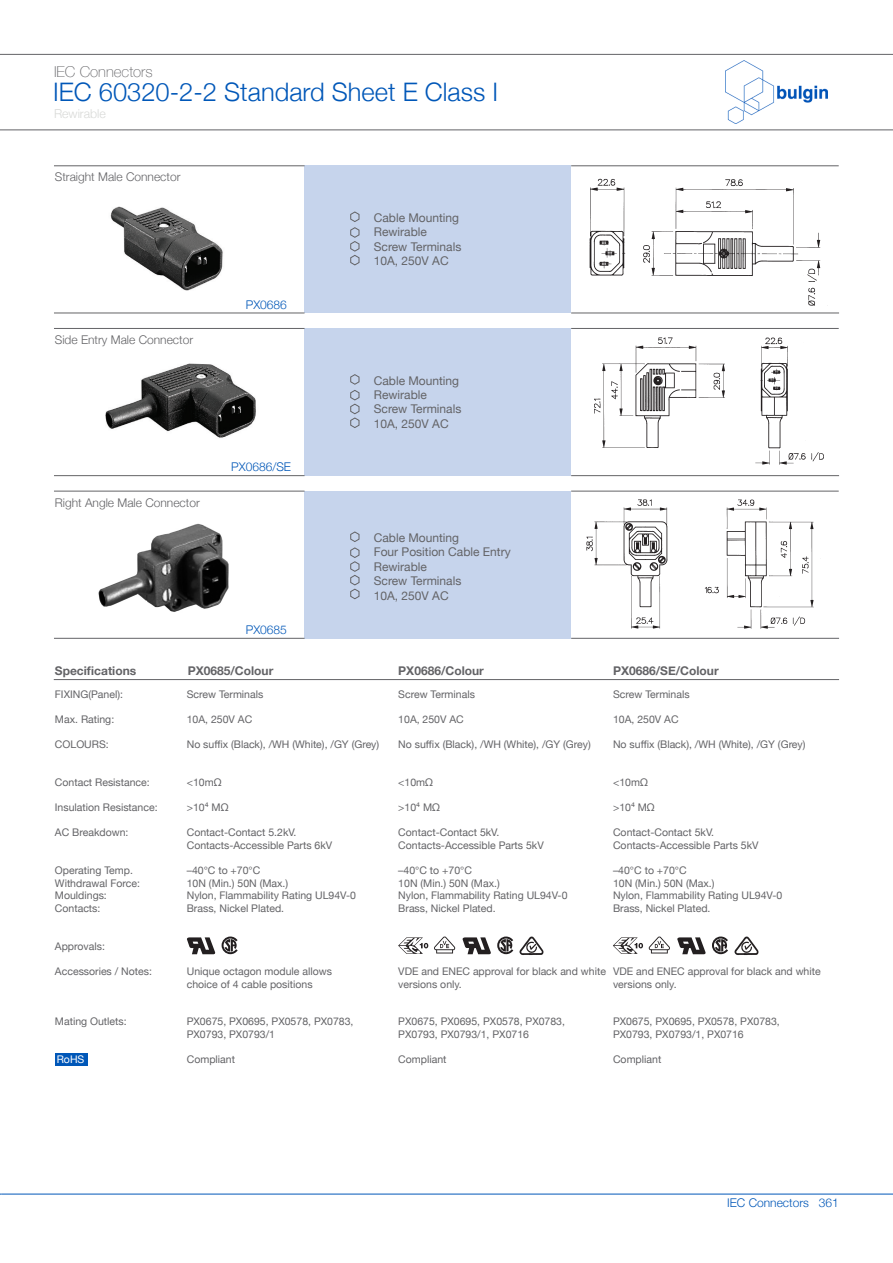
<style>
.page{position:relative;width:893px;height:1263px;background:#fff}
.page>*{position:absolute;margin:0;border:0;box-sizing:border-box;transform-origin:0 0}
.t1{font:300 25.5px "Helvetica Neue";color:#0057b8}
.t2{font:100 15px "Helvetica Neue";color:#636366}
.t3{font:300 12.3px "Helvetica Neue";color:#d8d9d7}
.t4{font:12px "Helvetica Neue";color:#636366}
.t5{font:300 12px "Helvetica Neue";color:#636366}
.t6{font:700 12px "Helvetica Neue";color:#636366}
.t7{font:300 12px "Helvetica Neue";color:#0057b8}
.t8{font:10.5px/12.6px "Helvetica Neue";color:#636366}
.t9{font:10.5px "Helvetica Neue";color:#fff}
</style>
<div class="page">
<hr style="left:1px;top:1194px;width:892px;height:1px;background:#0057b8">
<img style="left:726px;top:61px;width:101px;height:63px">
<hr style="left:0;top:54px;width:893px;height:1px;background:#636366">
<hr style="left:0;top:129px;width:893px;height:1px;background:#636366">
<img style="left:105px;top:363px;width:151px;height:75px">
<img style="left:72px;top:206px;width:184px;height:107px">
<div style="left:305px;top:165px;width:266px;height:148px;background:#c6d4ec"></div>
<div style="left:305px;top:328px;width:266px;height:148px;background:#c6d4ec"></div>
<hr style="left:571px;top:165px;width:268px;height:1px;background:#636366">
<hr style="left:571px;top:328px;width:268px;height:1px;background:#636366">
<hr style="left:54px;top:313px;width:251px;height:1px;background:#636366">
<hr style="left:54px;top:475px;width:251px;height:1px;background:#636366">
<hr style="left:571px;top:313px;width:268px;height:1px;background:#636366">
<hr style="left:571px;top:475px;width:268px;height:1px;background:#636366">
<hr style="left:54px;top:165px;width:251px;height:1px;background:#636366">
<hr style="left:54px;top:328px;width:251px;height:1px;background:#636366">
<svg style="left:350px;top:211px;width:10px;height:55px"></svg>
<svg style="left:350px;top:374px;width:10px;height:54px"></svg>
<div style="left:55px;top:1053px;width:32px;height:12px;background:#0057b8"></div>
<hr style="left:54px;top:679px;width:785px;height:1px;background:#636366">
<img style="left:589px;top:178px;width:239px;height:128px">
<img style="left:594px;top:337px;width:230px;height:128px">
<svg style="left:222px;top:936px;width:16px;height:18px"></svg>
<svg style="left:187px;top:937px;width:29px;height:17px"></svg>
<svg style="left:712px;top:936px;width:16px;height:18px"></svg>
<svg style="left:398px;top:937px;width:30px;height:17px"></svg>
<svg style="left:613px;top:937px;width:30px;height:17px"></svg>
<svg style="left:436px;top:952px;width:17px;height:1px"></svg>
<svg style="left:434px;top:936px;width:21px;height:16px"></svg>
<svg style="left:651px;top:952px;width:17px;height:1px"></svg>
<svg style="left:649px;top:936px;width:21px;height:16px"></svg>
<svg style="left:462px;top:936px;width:51px;height:18px"></svg>
<svg style="left:677px;top:937px;width:29px;height:17px"></svg>
<img style="left:520px;top:937px;width:24px;height:18px">
<img style="left:734px;top:937px;width:25px;height:18px">
<img style="left:98px;top:523px;width:131px;height:89px">
<div style="left:305px;top:491px;width:266px;height:148px;background:#c6d4ec"></div>
<hr style="left:571px;top:491px;width:268px;height:1px;background:#636366">
<hr style="left:54px;top:638px;width:251px;height:1px;background:#636366">
<hr style="left:571px;top:638px;width:268px;height:1px;background:#636366">
<hr style="left:54px;top:491px;width:251px;height:1px;background:#636366">
<svg style="left:350px;top:531px;width:10px;height:69px"></svg>
<img style="left:586px;top:499px;width:228px;height:130px">
<p class="t2" style="left:54px;top:60px;width:100px">IEC Connectors</p>
<p class="t1" style="left:53px;top:72px;width:446px">IEC 60320-2-2 Standard Sheet E Class I</p>
<p class="t3" style="left:54px;top:104px;width:53px">Rewirable</p>
<p class="t5" style="left:55px;top:167px;width:127px">Straight Male Connector</p>
<p class="t5" style="left:55px;top:330px;width:140px">Side Entry Male Connector</p>
<p class="t7" style="left:246px;top:295px;width:43px">PX0686</p>
<p class="t5" style="left:55px;top:493px;width:147px">Right Angle Male Connector</p>
<p class="t7" style="left:231px;top:457px;width:61px">PX0686/SE</p>
<p class="t7" style="left:246px;top:620px;width:43px">PX0685</p>
<p class="t4" style="left:374px;top:209px;width:87px">Cable Mounting</p>
<p class="t4" style="left:374px;top:223px;width:55px">Rewirable</p>
<p class="t4" style="left:374px;top:238px;width:89px">Screw Terminals</p>
<p class="t4" style="left:374px;top:252px;width:76px">10A, 250V AC</p>
<p class="t4" style="left:374px;top:372px;width:87px">Cable Mounting</p>
<p class="t4" style="left:374px;top:386px;width:55px">Rewirable</p>
<p class="t4" style="left:374px;top:400px;width:89px">Screw Terminals</p>
<p class="t4" style="left:374px;top:415px;width:76px">10A, 250V AC</p>
<p class="t4" style="left:374px;top:529px;width:87px">Cable Mounting</p>
<p class="t4" style="left:374px;top:543px;width:138px">Four Position Cable Entry</p>
<p class="t4" style="left:374px;top:558px;width:55px">Rewirable</p>
<p class="t4" style="left:374px;top:572px;width:89px">Screw Terminals</p>
<p class="t4" style="left:374px;top:587px;width:76px">10A, 250V AC</p>
<p class="t6" style="left:55px;top:661px;width:83px">Specifications</p>
<p class="t8" style="left:55px;top:688px;width:70px">FIXING(Panel):</p>
<p class="t8" style="left:55px;top:713px;width:61px">Max. Rating:</p>
<p class="t8" style="left:55px;top:739px;width:55px">COLOURS:</p>
<p class="t8" style="left:55px;top:776px;width:96px">Contact Resistance:</p>
<p class="t8" style="left:55px;top:802px;width:104px">Insulation Resistance:</p>
<p class="t8" style="left:55px;top:827px;width:75px">AC Breakdown:</p>
<p class="t8" style="left:55px;top:865px;width:80px">Operating Temp.</p>
<p class="t8" style="left:55px;top:877px;width:86px">Withdrawal Force:</p>
<p class="t8" style="left:55px;top:890px;width:53px">Mouldings:</p>
<p class="t8" style="left:55px;top:902px;width:47px">Contacts:</p>
<p class="t8" style="left:55px;top:940px;width:51px">Approvals:</p>
<p class="t8" style="left:55px;top:965px;width:99px">Accessories / Notes:</p>
<p class="t8" style="left:55px;top:1016px;width:73px">Mating Outlets:</p>
<p class="t9" style="left:57px;top:1052px;width:29px">RoHS</p>
<p class="t6" style="left:188px;top:661px;width:87px">PX0685/Colour</p>
<p class="t6" style="left:398px;top:661px;width:87px">PX0686/Colour</p>
<p class="t6" style="left:613px;top:661px;width:107px">PX0686/SE/Colour</p>
<p class="t8" style="left:398px;top:688px;width:78px">Screw Terminals</p>
<p class="t8" style="left:398px;top:713px;width:67px">10A, 250V AC</p>
<p class="t8" style="left:398px;top:739px;width:194px">No suffix (Black), /WH (White), /GY (Grey)</p>
<p class="t8" style="left:398px;top:776px;width:36px">&lt;10mΩ</p>
<p class="t8" style="left:398px;top:802px;width:43px">&gt;10⁴ MΩ</p>
<p class="t8" style="left:398px;top:827px;width:102px">Contact-Contact 5kV.</p>
<p class="t8" style="left:398px;top:839px;width:147px">Contacts-Accessible Parts 5kV</p>
<p class="t8" style="left:398px;top:865px;width:75px">–40°C to +70°C</p>
<p class="t8" style="left:398px;top:877px;width:103px">10N (Min.) 50N (Max.)</p>
<p class="t8" style="left:398px;top:890px;width:171px">Nylon, Flammability Rating UL94V-0</p>
<p class="t8" style="left:398px;top:902px;width:99px">Brass, Nickel Plated.</p>
<p class="t8" style="left:187px;top:688px;width:78px">Screw Terminals</p>
<p class="t8" style="left:187px;top:713px;width:67px">10A, 250V AC</p>
<p class="t8" style="left:187px;top:739px;width:194px">No suffix (Black), /WH (White), /GY (Grey)</p>
<p class="t8" style="left:187px;top:776px;width:36px">&lt;10mΩ</p>
<p class="t8" style="left:187px;top:802px;width:43px">&gt;10⁴ MΩ</p>
<p class="t8" style="left:187px;top:827px;width:111px">Contact-Contact 5.2kV.</p>
<p class="t8" style="left:187px;top:839px;width:147px">Contacts-Accessible Parts 6kV</p>
<p class="t8" style="left:187px;top:865px;width:75px">–40°C to +70°C</p>
<p class="t8" style="left:187px;top:877px;width:103px">10N (Min.) 50N (Max.)</p>
<p class="t8" style="left:187px;top:890px;width:171px">Nylon, Flammability Rating UL94V-0</p>
<p class="t8" style="left:187px;top:902px;width:99px">Brass, Nickel Plated.</p>
<p class="t8" style="left:613px;top:688px;width:78px">Screw Terminals</p>
<p class="t8" style="left:613px;top:713px;width:67px">10A, 250V AC</p>
<p class="t8" style="left:613px;top:739px;width:194px">No suffix (Black), /WH (White), /GY (Grey)</p>
<p class="t8" style="left:613px;top:776px;width:36px">&lt;10mΩ</p>
<p class="t8" style="left:613px;top:802px;width:43px">&gt;10⁴ MΩ</p>
<p class="t8" style="left:613px;top:827px;width:102px">Contact-Contact 5kV.</p>
<p class="t8" style="left:613px;top:839px;width:147px">Contacts-Accessible Parts 5kV</p>
<p class="t8" style="left:613px;top:865px;width:75px">–40°C to +70°C</p>
<p class="t8" style="left:613px;top:877px;width:103px">10N (Min.) 50N (Max.)</p>
<p class="t8" style="left:613px;top:890px;width:171px">Nylon, Flammability Rating UL94V-0</p>
<p class="t8" style="left:613px;top:902px;width:99px">Brass, Nickel Plated.</p>
<p class="t8" style="left:187px;top:965px;width:147px">Unique octagon module allows</p>
<p class="t8" style="left:187px;top:978px;width:127px">choice of 4 cable positions</p>
<p class="t8" style="left:187px;top:1016px;width:168px">PX0675, PX0695, PX0578, PX0783,</p>
<p class="t8" style="left:187px;top:1028px;width:90px">PX0793, PX0793/1</p>
<p class="t8" style="left:187px;top:1054px;width:50px">Compliant</p>
<p class="t8" style="left:398px;top:965px;width:209px">VDE and ENEC approval for black and white versions only.</p>
<p class="t8" style="left:398px;top:1016px;width:168px">PX0675, PX0695, PX0578, PX0783,</p>
<p class="t8" style="left:398px;top:1028px;width:132px">PX0793, PX0793/1, PX0716</p>
<p class="t8" style="left:398px;top:1054px;width:50px">Compliant</p>
<p class="t8" style="left:613px;top:965px;width:209px">VDE and ENEC approval for black and white versions only.</p>
<p class="t8" style="left:613px;top:1016px;width:168px">PX0675, PX0695, PX0578, PX0783,</p>
<p class="t8" style="left:613px;top:1028px;width:132px">PX0793, PX0793/1, PX0716</p>
<p class="t8" style="left:613px;top:1054px;width:50px">Compliant</p>
<p class="t7" style="left:727px;top:1193px;width:113px">IEC Connectors 361</p>
</div>
